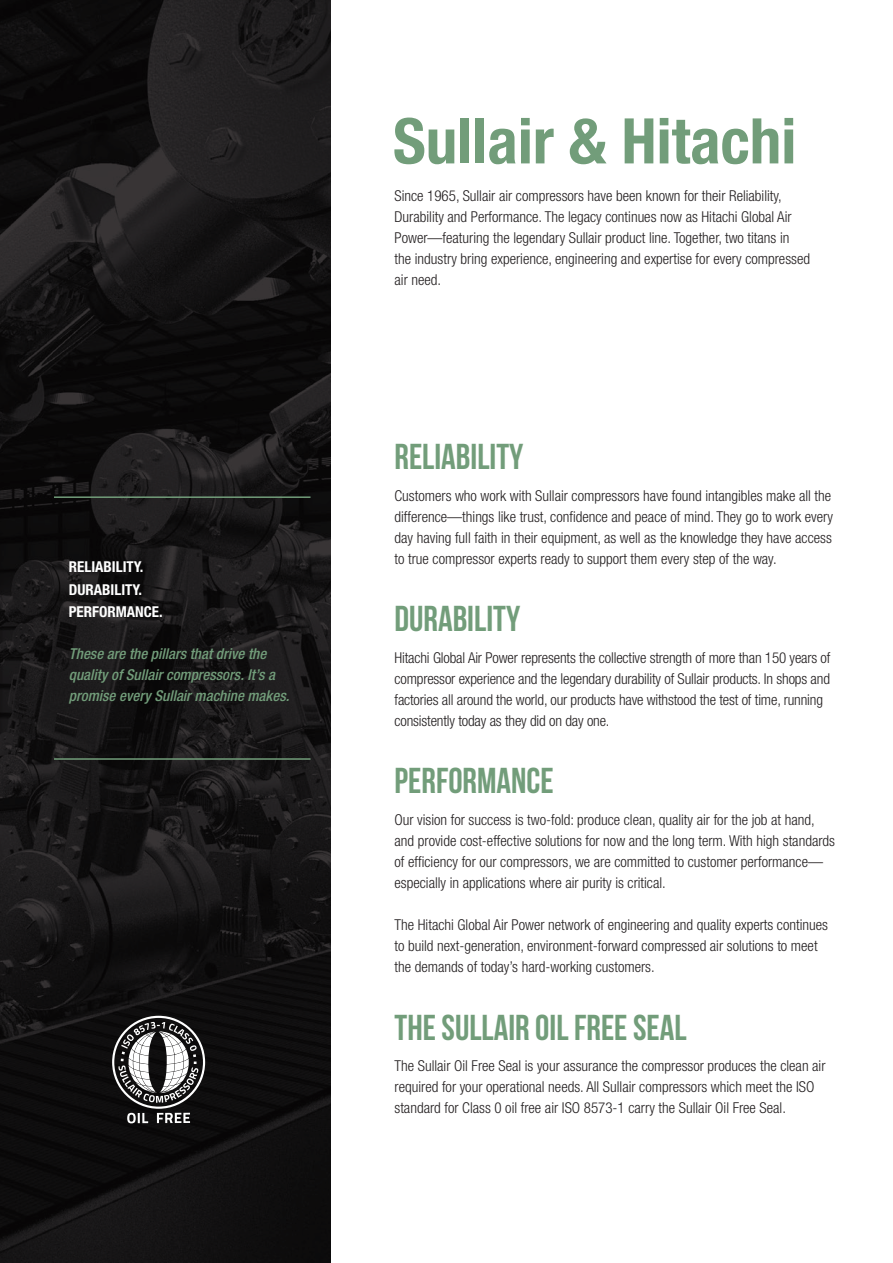
<style>
.page{position:relative;width:893px;height:1263px;background:#fff}
.page>*{position:absolute;margin:0;border:0;box-sizing:border-box;transform-origin:0 0}
.Large_Headline_-_Green{font:700 condensed 63px "Helvetica Neue LT Std";color:#729d7a}
.Body_Copy{font:700 36px "Sullair Bebas Neue";color:#729d7a}
.Body_Copy-2{font:300 condensed 15px/21px "Helvetica Neue LT Std";color:#231f20}
.Body_Copy-3{font:italic 500 condensed 15px/21px "Helvetica Neue LT Std";color:#729d7a}
.Body_Copy-4{font:700 condensed 15px/22.5px "Helvetica Neue LT Std";color:#fff}
</style>
<div class="page">
<svg style="left:0;top:0;width:331px;height:1263px;background:#151414"></svg>
<hr style="left:54px;top:496px;width:256px;height:2px;background:#729d7a">
<hr style="left:54px;top:758px;width:256px;height:2px;background:#729d7a">
<svg style="left:112px;top:1016px;width:93px;height:107px"></svg>
<p class="Body_Copy-4" style="left:69px;top:555px;width:95px">RELIABILITY.<br>DURABILITY.<br>PERFORMANCE.</p>
<p class="Body_Copy-3" style="left:69px;top:643px;width:222px">These are the pillars that drive the quality of Sullair compressors. It’s a promise every Sullair machine makes.</p>
<p class="Large_Headline_-_Green" style="left:393px;top:103px;width:405px">Sullair &amp; Hitachi</p>
<p class="Body_Copy-2" style="left:394px;top:185px;width:417px">Since 1965, Sullair air compressors have been known for their Reliability, Durability and Performance. The legacy continues now as Hitachi Global Air Power—featuring the legendary Sullair product line. Together, two titans in<br>the industry bring experience, engineering and expertise for every compressed air need.</p>
<p class="Body_Copy" style="left:394px;top:437px;width:130px">RELIABILITY</p>
<p class="Body_Copy-2" style="left:394px;top:485px;width:440px">Customers who work with Sullair compressors have found intangibles make all the difference—things like trust, confidence and peace of mind. They go to work every day having full faith in their equipment, as well as the knowledge they have access to true compressor experts ready to support them every step of the way.</p>
<p class="Body_Copy" style="left:394px;top:599px;width:127px">DURABILITY</p>
<p class="Body_Copy-2" style="left:394px;top:647px;width:437px">Hitachi Global Air Power represents the collective strength of more than 150 years of compressor experience and the legendary durability of Sullair products. In shops and factories all around the world, our products have withstood the test of time, running consistently today as they did on day one.</p>
<p class="Body_Copy" style="left:394px;top:761px;width:161px">PERFORMANCE</p>
<p class="Body_Copy-2" style="left:394px;top:809px;width:442px">Our vision for success is two-fold: produce clean, quality air for the job at hand, and provide cost-effective solutions for now and the long term. With high standards of efficiency for our compressors, we are committed to customer performance— especially in applications where air purity is critical.</p>
<p class="Body_Copy-2" style="left:394px;top:914px;width:435px">The Hitachi Global Air Power network of engineering and quality experts continues to build next-generation, environment-forward compressed air solutions to meet the demands of today’s hard-working customers.</p>
<p class="Body_Copy" style="left:394px;top:1007px;width:294px">THE SULLAIR OIL FREE SEAL</p>
<p class="Body_Copy-2" style="left:394px;top:1055px;width:433px">The Sullair Oil Free Seal is your assurance the compressor produces the clean air required for your operational needs. All Sullair compressors which meet the ISO standard for Class 0 oil free air ISO 8573-1 carry the Sullair Oil Free Seal.</p>
</div>
